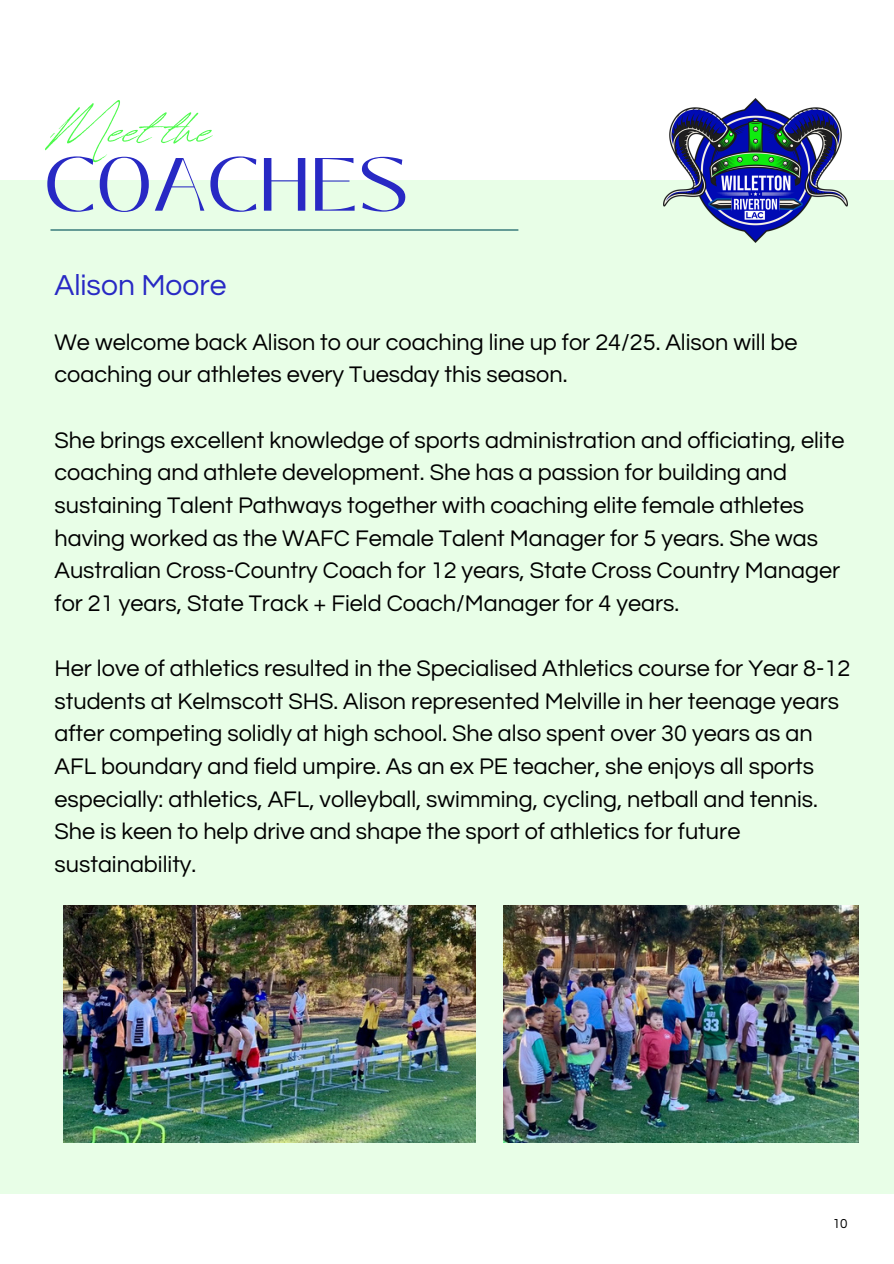
<style>
.page{position:relative;width:894px;height:1264px;background:#fff}
.page>*{position:absolute;margin:0;border:0;box-sizing:border-box;transform-origin:0 0}
.t1{font:75px "Black Mango";color:#2829c4}
.t2{font:69.75px "Revive 80 Signature";color:#4efa4d}
.t3{font:30px "Questrial";color:#2829c4}
.t4{font:23.4px/32.7px "Questrial";color:#000}
.t5{font:13.5px "Questrial";color:#000}
</style>
<div class="page">
<div style="left:0;top:180px;width:892px;height:1013px;background:#e8fee7"></div>
<hr style="left:51px;top:229px;width:467px;height:1px;background:#005059">
<img style="left:63px;top:905px;width:412px;height:237px">
<img style="left:503px;top:905px;width:355px;height:237px">
<img style="left:663px;top:98px;width:184px;height:144px">
<p class="t2" style="left:50px;top:77px;width:163px">Meet the</p>
<p class="t1" style="left:44px;top:128px;width:367px">COACHES</p>
<p class="t3" style="left:54px;top:271px;width:173px">Alison Moore</p>
<p class="t4" style="left:54px;top:326px;width:744px">We welcome back Alison to our coaching line up for 24/25. Alison will be coaching our athletes every Tuesday this season.</p>
<p class="t4" style="left:54px;top:424px;width:791px">She brings excellent knowledge of sports administration and officiating, elite coaching and athlete development. She has a passion for building and sustaining Talent Pathways together with coaching elite female athletes having worked as the WAFC Female Talent Manager for 5 years. She was Australian Cross-Country Coach for 12 years, State Cross Country Manager for 21 years, State Track + Field Coach/Manager for 4 years.</p>
<p class="t4" style="left:54px;top:652px;width:797px">Her love of athletics resulted in the Specialised Athletics course for Year 8-12 students at Kelmscott SHS. Alison represented Melville in her teenage years after competing solidly at high school. She also spent over 30 years as an AFL boundary and field umpire. As an ex PE teacher, she enjoys all sports especially: athletics, AFL, volleyball, swimming, cycling, netball and tennis.<br>She is keen to help drive and shape the sport of athletics for future sustainability.</p>
<p class="t5" style="left:832px;top:1216px;width:16px">10</p>
</div>
